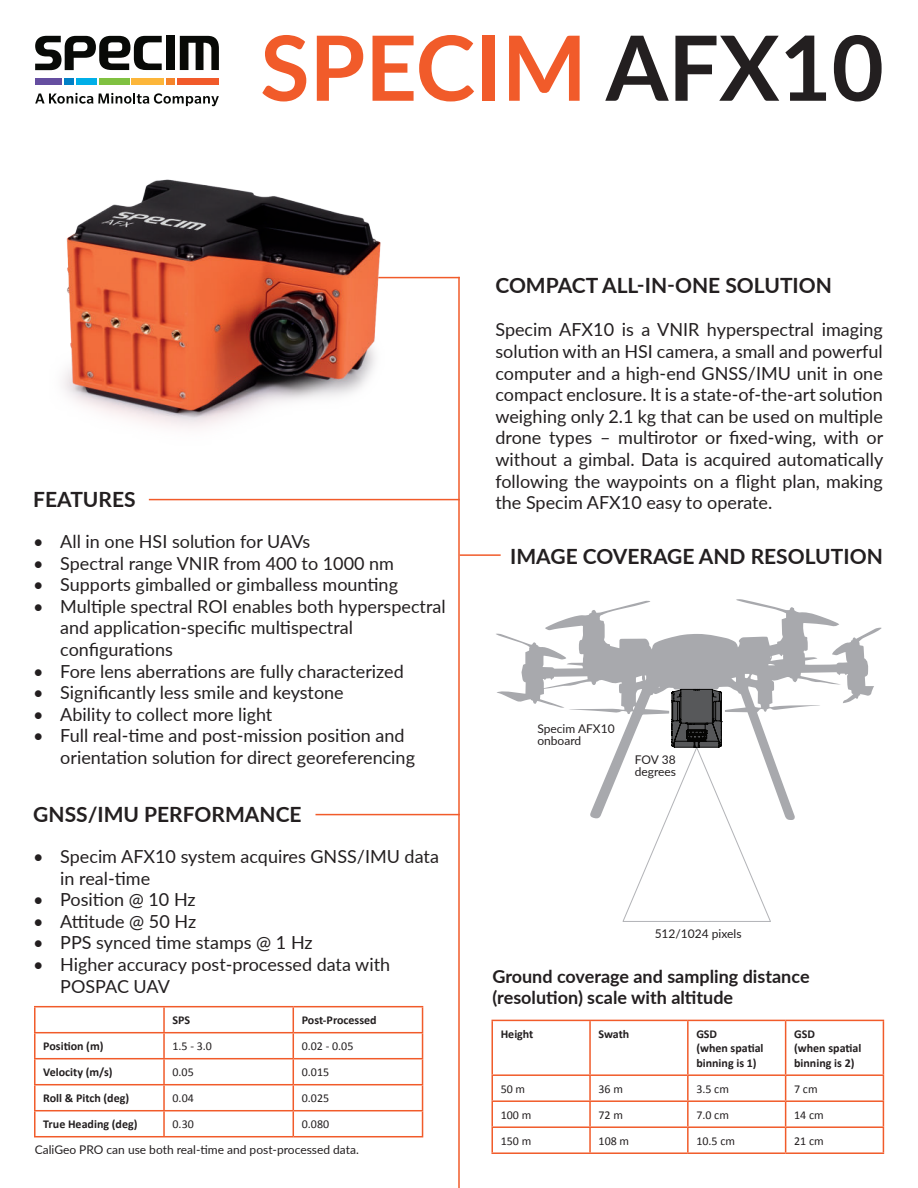
<style>
.page{position:relative;width:918px;height:1188px;background:#fff}
.page>*{position:absolute;margin:0;border:0;box-sizing:border-box;transform-origin:0 0}
.t1{font:700 90px "Lato";color:#f15b2a}
.t2{font:700 21px "Lato";color:#231f20}
.t3{font:18px/21.6px "Lato";color:#231f20}
.t4{font:700 18px/21.6px "Lato";color:#231f20}
.t5{font:700 12px/14.4px "Calibri";color:#231f20}
.t6{font:12px/12px "Lato";color:#231f20}
.t7{font:12px "Calibri";color:#231f20}
.s1{color:#231f20}
</style>
<div class="page">
<div style="left:166px;top:36px;width:9px;height:34px;background:#080a07"></div>
<svg style="left:180px;top:36px;width:39px;height:34px"></svg>
<svg style="left:35px;top:36px;width:127px;height:34px"></svg>
<div style="left:35px;top:79px;width:27px;height:6px;background:#654ea0"></div>
<div style="left:76px;top:79px;width:21px;height:6px;background:#00afe8"></div>
<div style="left:99px;top:79px;width:30px;height:6px;background:#80c141"></div>
<div style="left:166px;top:79px;width:9px;height:6px;background:#f5842a"></div>
<div style="left:178px;top:79px;width:41px;height:6px;background:#f15a2a"></div>
<div style="left:132px;top:79px;width:32px;height:6px;background:#fcb63a"></div>
<div style="left:64px;top:79px;width:10px;height:6px;background:#0080c6"></div>
<svg style="left:35px;top:93px;width:184px;height:13px"></svg>
<hr style="left:458px;top:277px;width:2px;height:911px;background:#f15b2a">
<hr style="left:460px;top:554px;width:41px;height:2px;background:#f15b2a">
<hr style="left:315px;top:814px;width:145px;height:1px;background:#f15b2a">
<hr style="left:149px;top:499px;width:311px;height:1px;background:#f15b2a">
<svg style="left:496px;top:599px;width:386px;height:221px"></svg>
<svg style="left:622px;top:689px;width:149px;height:233px"></svg>
<hr style="left:589px;top:1021px;width:2px;height:53px;background:#f15b2a">
<hr style="left:687px;top:1021px;width:2px;height:53px;background:#f15b2a">
<hr style="left:785px;top:1021px;width:1px;height:53px;background:#f15b2a">
<hr style="left:883px;top:1021px;width:1px;height:53px;background:#f15b2a">
<hr style="left:491px;top:1074px;width:99px;height:2px;background:#f15b2a">
<hr style="left:590px;top:1074px;width:98px;height:2px;background:#f15b2a">
<hr style="left:589px;top:1076px;width:2px;height:24px;background:#f15b2a">
<hr style="left:688px;top:1074px;width:98px;height:2px;background:#f15b2a">
<hr style="left:687px;top:1076px;width:2px;height:24px;background:#f15b2a">
<hr style="left:786px;top:1074px;width:98px;height:2px;background:#f15b2a">
<hr style="left:491px;top:1100px;width:99px;height:2px;background:#f15b2a">
<hr style="left:590px;top:1100px;width:98px;height:2px;background:#f15b2a">
<hr style="left:589px;top:1102px;width:2px;height:24px;background:#f15b2a">
<hr style="left:688px;top:1100px;width:98px;height:2px;background:#f15b2a">
<hr style="left:687px;top:1102px;width:2px;height:24px;background:#f15b2a">
<hr style="left:786px;top:1100px;width:98px;height:2px;background:#f15b2a">
<hr style="left:491px;top:1126px;width:99px;height:2px;background:#f15b2a">
<hr style="left:590px;top:1126px;width:98px;height:2px;background:#f15b2a">
<hr style="left:589px;top:1128px;width:2px;height:24px;background:#f15b2a">
<hr style="left:688px;top:1126px;width:98px;height:2px;background:#f15b2a">
<hr style="left:687px;top:1128px;width:2px;height:24px;background:#f15b2a">
<hr style="left:786px;top:1126px;width:98px;height:2px;background:#f15b2a">
<svg style="left:785px;top:1076px;width:1px;height:76px"></svg>
<svg style="left:883px;top:1076px;width:1px;height:76px"></svg>
<hr style="left:491px;top:1152px;width:99px;height:2px;background:#f15b2a">
<hr style="left:590px;top:1152px;width:98px;height:2px;background:#f15b2a">
<hr style="left:688px;top:1152px;width:98px;height:2px;background:#f15b2a">
<hr style="left:786px;top:1152px;width:98px;height:2px;background:#f15b2a">
<hr style="left:491px;top:1020px;width:99px;height:1px;background:#f15b2a">
<hr style="left:491px;top:1021px;width:2px;height:53px;background:#f15b2a">
<hr style="left:590px;top:1020px;width:98px;height:1px;background:#f15b2a">
<hr style="left:688px;top:1020px;width:98px;height:1px;background:#f15b2a">
<hr style="left:786px;top:1020px;width:98px;height:1px;background:#f15b2a">
<hr style="left:491px;top:1076px;width:2px;height:24px;background:#f15b2a">
<hr style="left:491px;top:1102px;width:2px;height:24px;background:#f15b2a">
<hr style="left:491px;top:1128px;width:2px;height:24px;background:#f15b2a">
<hr style="left:163px;top:1007px;width:2px;height:25px;background:#f15b2a">
<hr style="left:34px;top:1032px;width:130px;height:1px;background:#f15b2a">
<hr style="left:164px;top:1032px;width:129px;height:1px;background:#f15b2a">
<hr style="left:163px;top:1033px;width:2px;height:25px;background:#f15b2a">
<hr style="left:293px;top:1032px;width:130px;height:1px;background:#f15b2a">
<hr style="left:34px;top:1058px;width:130px;height:1px;background:#f15b2a">
<hr style="left:164px;top:1058px;width:129px;height:1px;background:#f15b2a">
<hr style="left:163px;top:1059px;width:2px;height:25px;background:#f15b2a">
<hr style="left:293px;top:1058px;width:130px;height:1px;background:#f15b2a">
<hr style="left:34px;top:1084px;width:130px;height:1px;background:#f15b2a">
<hr style="left:164px;top:1084px;width:129px;height:1px;background:#f15b2a">
<hr style="left:163px;top:1085px;width:2px;height:25px;background:#f15b2a">
<hr style="left:293px;top:1084px;width:130px;height:1px;background:#f15b2a">
<hr style="left:34px;top:1110px;width:130px;height:1px;background:#f15b2a">
<hr style="left:164px;top:1110px;width:129px;height:1px;background:#f15b2a">
<hr style="left:163px;top:1111px;width:2px;height:25px;background:#f15b2a">
<hr style="left:293px;top:1110px;width:130px;height:1px;background:#f15b2a">
<svg style="left:293px;top:1007px;width:1px;height:129px"></svg>
<svg style="left:422px;top:1007px;width:1px;height:129px"></svg>
<hr style="left:34px;top:1136px;width:130px;height:1px;background:#f15b2a">
<hr style="left:164px;top:1136px;width:129px;height:1px;background:#f15b2a">
<hr style="left:293px;top:1136px;width:130px;height:1px;background:#f15b2a">
<hr style="left:34px;top:1006px;width:130px;height:1px;background:#f15b2a">
<hr style="left:34px;top:1007px;width:2px;height:25px;background:#f15b2a">
<hr style="left:164px;top:1006px;width:129px;height:1px;background:#f15b2a">
<hr style="left:293px;top:1006px;width:130px;height:1px;background:#f15b2a">
<hr style="left:34px;top:1033px;width:2px;height:25px;background:#f15b2a">
<hr style="left:34px;top:1059px;width:2px;height:25px;background:#f15b2a">
<hr style="left:34px;top:1085px;width:2px;height:25px;background:#f15b2a">
<hr style="left:34px;top:1111px;width:2px;height:25px;background:#f15b2a">
<img style="left:63px;top:179px;width:397px;height:309px">
<p class="t2" style="left:33px;top:492px;width:104px">FEATURES</p>
<h1 class="t1" style="left:260px;top:34px;width:625px">SPECIM <span class="s1">AFX10</span></h1>
<p class="t2" style="left:495px;top:270px;width:338px">COMPACT ALL-IN-ONE SOLUTION</p>
<p class="t3" style="left:495px;top:321px;width:389px;text-align:justify">Specim AFX10 is a VNIR hyperspectral imaging solution with an HSI camera, a small and powerful computer and a high-end GNSS/IMU unit in one compact enclosure. It is a state-of-the-art solution weighing only 2.1 kg that can be used on multiple drone types – multirotor or fixed-wing, with or without a gimbal. Data is acquired automatically following the waypoints on a flight plan, making the Specim AFX10 easy to operate.</p>
<p class="t3" style="left:33px;top:532px;width:278px">• All in one HSI solution for UAVs</p>
<p class="t3" style="left:33px;top:554px;width:362px">• Spectral range VNIR from 400 to 1000 nm</p>
<p class="t3" style="left:33px;top:575px;width:366px">• Supports gimballed or gimballess mounting</p>
<p class="t3" style="left:60px;top:597px;width:387px;text-indent:-27px">• Multiple spectral ROI enables both hyperspectral and application-specific multispectral configurations</p>
<p class="t3" style="left:33px;top:662px;width:372px">• Fore lens aberrations are fully characterized</p>
<p class="t3" style="left:33px;top:683px;width:312px">• Significantly less smile and keystone</p>
<p class="t3" style="left:33px;top:705px;width:241px">• Ability to collect more light</p>
<p class="t3" style="left:60px;top:727px;width:356px;text-indent:-27px">• Full real-time and post-mission position and orientation solution for direct georeferencing</p>
<p class="t2" style="left:33px;top:807px;width:270px">GNSS/IMU PERFORMANCE</p>
<p class="t3" style="left:60px;top:847px;width:380px;text-indent:-27px">• Specim AFX10 system acquires GNSS/IMU data in real-time</p>
<p class="t3" style="left:33px;top:890px;width:164px">• Position @ 10 Hz</p>
<p class="t3" style="left:33px;top:912px;width:164px">• Attitude @ 50 Hz</p>
<p class="t3" style="left:33px;top:934px;width:281px">• PPS synced time stamps @ 1 Hz</p>
<p class="t3" style="left:60px;top:955px;width:331px;text-indent:-27px">• Higher accuracy post-processed data with<br>POSPAC UAV</p>
<p class="t5" style="left:173px;top:1014px;width:19px">SPS</p>
<p class="t5" style="left:302px;top:1014px;width:76px">Post-Processed</p>
<p class="t5" style="left:43px;top:1039px;width:62px">Position (m)</p>
<p class="t7" style="left:173px;top:1042px;width:41px">1.5 - 3.0</p>
<p class="t7" style="left:302px;top:1042px;width:53px">0.02 - 0.05</p>
<p class="t5" style="left:43px;top:1065px;width:71px">Velocity (m/s)</p>
<p class="t7" style="left:173px;top:1068px;width:23px">0.05</p>
<p class="t7" style="left:302px;top:1068px;width:29px">0.015</p>
<p class="t5" style="left:43px;top:1091px;width:87px">Roll &amp; Pitch (deg)</p>
<p class="t7" style="left:173px;top:1094px;width:23px">0.04</p>
<p class="t7" style="left:302px;top:1094px;width:29px">0.025</p>
<p class="t5" style="left:43px;top:1118px;width:96px">True Heading (deg)</p>
<p class="t7" style="left:173px;top:1120px;width:23px">0.30</p>
<p class="t7" style="left:302px;top:1120px;width:29px">0.080</p>
<p class="t6" style="left:35px;top:1143px;width:326px">CaliGeo PRO can use both real-time and post-processed data.</p>
<p class="t2" style="left:510px;top:548px;width:374px">IMAGE COVERAGE AND RESOLUTION</p>
<p class="t6" style="left:537px;top:723px;width:79px">Specim AFX10 onboard</p>
<p class="t6" style="left:635px;top:753px;width:43px">FOV 38 degrees</p>
<p class="t6" style="left:655px;top:927px;width:88px">512/1024 pixels</p>
<p class="t4" style="left:492px;top:967px;width:319px">Ground coverage and sampling distance (resolution) scale with altitude</p>
<p class="t5" style="left:501px;top:1028px;width:34px">Height</p>
<p class="t5" style="left:599px;top:1028px;width:32px">Swath</p>
<p class="t5" style="left:696px;top:1028px;width:69px">GSD<br>(when spatial binning is 1)</p>
<p class="t5" style="left:794px;top:1028px;width:69px">GSD<br>(when spatial binning is 2)</p>
<p class="t7" style="left:501px;top:1084px;width:26px">50 m</p>
<p class="t7" style="left:599px;top:1084px;width:26px">36 m</p>
<p class="t7" style="left:696px;top:1084px;width:34px">3.5 cm</p>
<p class="t7" style="left:794px;top:1084px;width:25px">7 cm</p>
<p class="t7" style="left:501px;top:1110px;width:32px">100 m</p>
<p class="t7" style="left:599px;top:1110px;width:26px">72 m</p>
<p class="t7" style="left:696px;top:1110px;width:34px">7.0 cm</p>
<p class="t7" style="left:794px;top:1110px;width:31px">14 cm</p>
<p class="t7" style="left:501px;top:1136px;width:32px">150 m</p>
<p class="t7" style="left:599px;top:1136px;width:32px">108 m</p>
<p class="t7" style="left:696px;top:1136px;width:40px">10.5 cm</p>
<p class="t7" style="left:794px;top:1136px;width:31px">21 cm</p>
</div>
